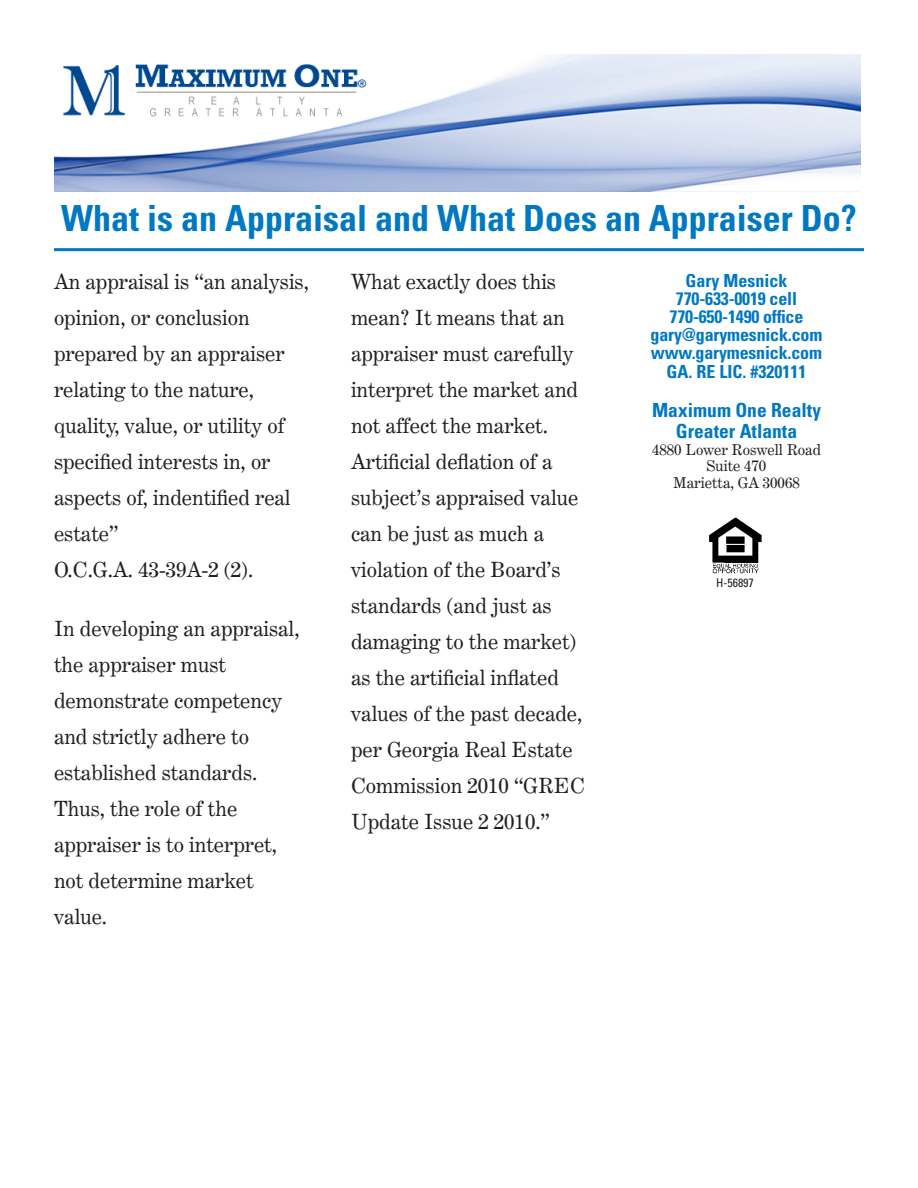
<style>
.page{position:relative;width:918px;height:1188px;background:#fff}
.page>*{position:absolute;margin:0;border:0;box-sizing:border-box;transform-origin:0 0}
.bold_sub{font:700 condensed 36px "Univers";color:#0079c2}
.body{font:21px/36px "Century Expanded BT";color:#231f20}
.bold_sub-2{font:700 condensed 19.5px "Univers";color:#0079c2}
.bold_sub-3{font:700 condensed 18px "Univers";letter-spacing:-.01em;color:#0079c2}
.t1{font:15px "Century Expanded BT";color:#231f20}
.t2{font:condensed 12px "Univers";color:#231f20}
</style>
<div class="page">
<img style="left:54px;top:54px;width:806px;height:138px">
<hr style="left:54px;top:248px;width:810px;height:3px;background:#0079c2">
<img style="left:709px;top:517px;width:52px;height:56px">
<p class="bold_sub" style="left:61px;top:196px;width:797px">What is an Appraisal and What Does an Appraiser Do?</p>
<p class="body" style="left:54px;top:264px;width:257px">An appraisal is “an analysis, opinion, or conclusion prepared by an appraiser relating to the nature, quality, value, or utility of specified interests in, or aspects of, indentified real estate”</p>
<p class="body" style="left:54px;top:552px;width:201px">O.C.G.A. 43-39A-2 (2).</p>
<p class="body" style="left:54px;top:610px;width:247px">In developing an appraisal, the appraiser must demonstrate competency and strictly adhere to established standards.<br>Thus, the role of the appraiser is to interpret, not determine market value.</p>
<p class="bold_sub-3" style="left:686px;top:269px;width:103px">Gary Mesnick</p>
<p class="bold_sub-3" style="left:676px;top:287px;width:123px">770-633-0019 cell</p>
<p class="bold_sub-3" style="left:670px;top:305px;width:135px">770-650-1490 office</p>
<p class="bold_sub-3" style="left:651px;top:323px;width:173px">gary@garymesnick.com</p>
<p class="bold_sub-3" style="left:651px;top:341px;width:173px">www.garymesnick.com</p>
<p class="bold_sub-3" style="left:667px;top:361px;width:141px">GA. RE LIC. #320111</p>
<p class="bold_sub-2" style="left:652px;top:398px;width:170px">Maximum One Realty</p>
<p class="bold_sub-2" style="left:676px;top:419px;width:123px">Greater Atlanta</p>
<p class="t1" style="left:652px;top:440px;width:170px">4880 Lower Roswell Road</p>
<p class="t1" style="left:707px;top:457px;width:61px">Suite 470</p>
<p class="t1" style="left:673px;top:473px;width:128px">Marietta, GA 30068</p>
<p class="body" style="left:351px;top:264px;width:236px">What exactly does this mean? It means that an appraiser must carefully interpret the market and not affect the market.<br>Artificial deflation of a subject’s appraised value can be just as much a violation of the Board’s standards (and just as damaging to the market) as the artificial inflated values of the past decade, per Georgia Real Estate<br>Commission 2010 “GREC<br>Update Issue 2 2010.”</p>
<p class="t2" style="left:716px;top:576px;width:39px">H-56897</p>
</div>
